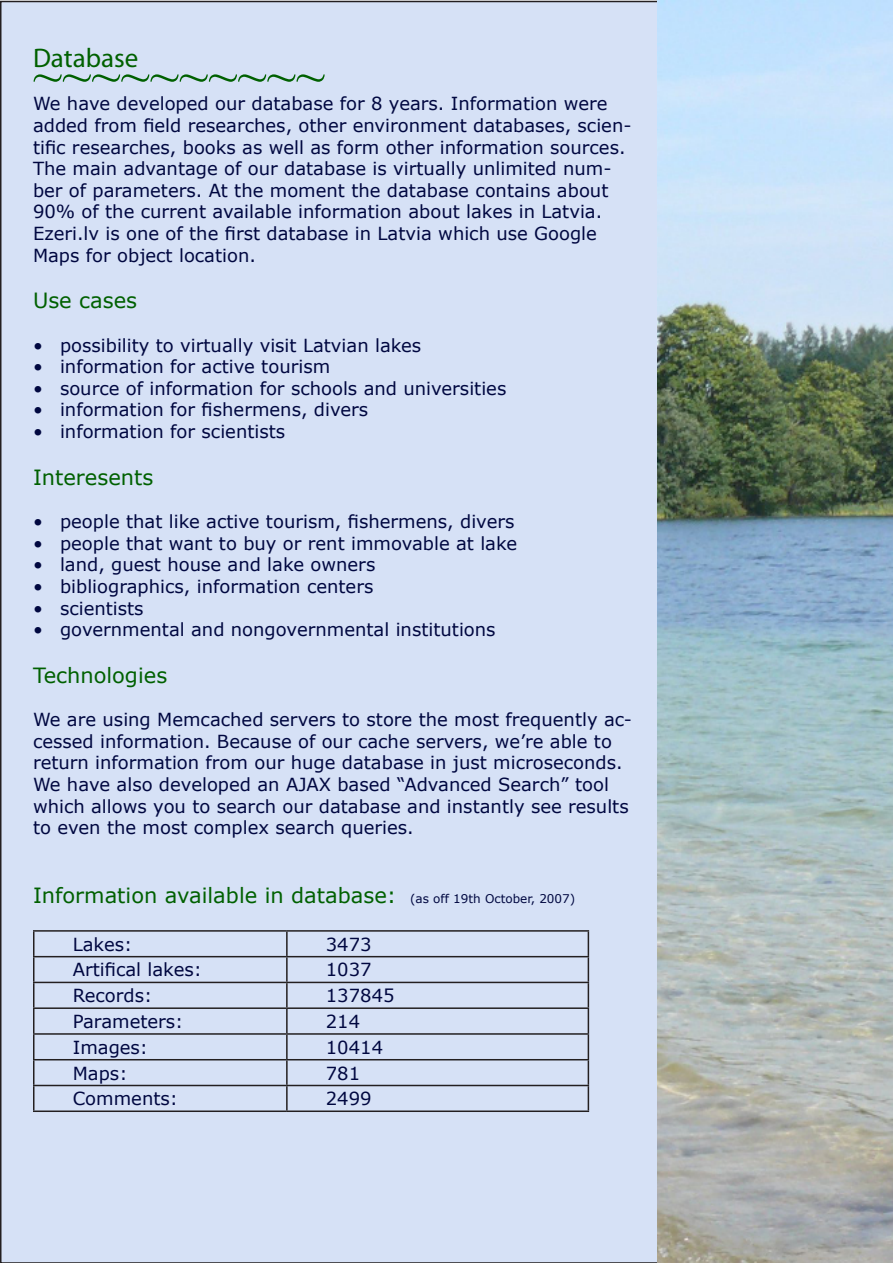
<style>
.page{position:relative;width:893px;height:1263px;background:#fff}
.page>*{position:absolute;margin:0;border:0;box-sizing:border-box;transform-origin:0 0}
.t1{font:54px "Times New Roman";color:#006000}
.t2{font:27px "Myriad Pro";color:#006000}
.t3{font:21px "Verdana";color:#006000}
.t4{font:18px/21.6px "Verdana";color:#000740}
.s1{font-size:12px;color:#000740}
</style>
<div class="page">
<div style="left:1px;top:2px;width:891px;height:1261px;background:#d6e1f6"></div>
<img style="left:657px;top:1px;width:236px;height:1262px">
<hr style="left:33px;top:930px;width:254px;height:2px;background:#231f20">
<hr style="left:287px;top:930px;width:302px;height:2px;background:#231f20">
<hr style="left:286px;top:932px;width:2px;height:24px;background:#231f20">
<hr style="left:33px;top:956px;width:254px;height:1px;background:#231f20">
<hr style="left:287px;top:956px;width:302px;height:1px;background:#231f20">
<hr style="left:286px;top:957px;width:2px;height:25px;background:#231f20">
<hr style="left:33px;top:982px;width:254px;height:1px;background:#231f20">
<hr style="left:287px;top:982px;width:302px;height:1px;background:#231f20">
<hr style="left:286px;top:983px;width:2px;height:24px;background:#231f20">
<hr style="left:33px;top:1007px;width:254px;height:2px;background:#231f20">
<hr style="left:287px;top:1007px;width:302px;height:2px;background:#231f20">
<hr style="left:286px;top:1009px;width:2px;height:24px;background:#231f20">
<hr style="left:33px;top:1033px;width:254px;height:2px;background:#231f20">
<hr style="left:287px;top:1033px;width:302px;height:2px;background:#231f20">
<hr style="left:286px;top:1035px;width:2px;height:24px;background:#231f20">
<hr style="left:33px;top:1059px;width:254px;height:1px;background:#231f20">
<hr style="left:287px;top:1059px;width:302px;height:1px;background:#231f20">
<hr style="left:286px;top:1060px;width:2px;height:25px;background:#231f20">
<hr style="left:33px;top:1085px;width:254px;height:1px;background:#231f20">
<svg style="left:33px;top:932px;width:1px;height:178px"></svg>
<hr style="left:287px;top:1085px;width:302px;height:1px;background:#231f20">
<hr style="left:286px;top:1086px;width:2px;height:24px;background:#231f20">
<svg style="left:588px;top:932px;width:1px;height:178px"></svg>
<hr style="left:33px;top:1110px;width:254px;height:2px;background:#231f20">
<hr style="left:287px;top:1110px;width:302px;height:2px;background:#231f20">
<p class="t2" style="left:33px;top:42px;width:107px">Database</p>
<p class="t4" style="left:33px;top:92px;width:600px">We have developed our database for 8 years. Information were added from field researches, other environment databases, scien&shy;tific researches, books as well as form other information sources.<br>The main advantage of our database is virtually unlimited num&shy;ber of parameters. At the moment the database contains about 90% of the current available information about lakes in Latvia.<br>Ezeri.lv is one of the first database in Latvia which use Google Maps for object location.</p>
<p class="t3" style="left:33px;top:287px;width:106px">Use cases</p>
<p class="t4" style="left:33px;top:334px;width:390px">• possibility to virtually visit Latvian lakes</p>
<p class="t4" style="left:33px;top:355px;width:299px">• information for active tourism</p>
<p class="t4" style="left:33px;top:377px;width:475px">• source of information for schools and universities</p>
<p class="t4" style="left:33px;top:398px;width:337px">• information for fishermens, divers</p>
<p class="t4" style="left:33px;top:420px;width:254px">• information for scientists</p>
<p class="t3" style="left:33px;top:464px;width:122px">Interesents</p>
<p class="t4" style="left:33px;top:510px;width:483px">• people that like active tourism, fishermens, divers</p>
<p class="t4" style="left:33px;top:532px;width:486px">• people that want to buy or rent immovable at lake</p>
<p class="t4" style="left:33px;top:553px;width:344px">• land, guest house and lake owners</p>
<p class="t4" style="left:33px;top:575px;width:342px">• bibliographics, information centers</p>
<p class="t4" style="left:33px;top:596px;width:112px">• scientists</p>
<p class="t4" style="left:33px;top:618px;width:464px">• governmental and nongovernmental institutions</p>
<p class="t3" style="left:33px;top:662px;width:136px">Technologies</p>
<p class="t4" style="left:33px;top:708px;width:601px">We are using Memcached servers to store the most frequently ac&shy;cessed information. Because of our cache servers, we’re able to return information from our huge database in just microseconds.<br>We have also developed an AJAX based “Advanced Search” tool which allows you to search our database and instantly see results to even the most complex search queries.</p>
<p class="t1" style="left:325px;top:118px;width:294px;rotate:-180deg">~~~~~~~~~~</p>
<p class="t3" style="left:33px;top:881px;width:544px">Information available in database: <span class="s1">(as off 19th October, 2007)</span></p>
<p class="t4" style="left:73px;top:933px;width:61px">Lakes:</p>
<p class="t4" style="left:326px;top:933px;width:47px">3473</p>
<p class="t4" style="left:73px;top:958px;width:131px">Artifical lakes:</p>
<p class="t4" style="left:326px;top:958px;width:47px">1037</p>
<p class="t4" style="left:73px;top:984px;width:81px">Records:</p>
<p class="t4" style="left:326px;top:984px;width:70px">137845</p>
<p class="t4" style="left:73px;top:1010px;width:112px">Parameters:</p>
<p class="t4" style="left:326px;top:1010px;width:36px">214</p>
<p class="t4" style="left:73px;top:1036px;width:77px">Images:</p>
<p class="t4" style="left:326px;top:1036px;width:59px">10414</p>
<p class="t4" style="left:73px;top:1061px;width:56px">Maps:</p>
<p class="t4" style="left:326px;top:1061px;width:36px">781</p>
<p class="t4" style="left:73px;top:1087px;width:107px">Comments:</p>
<p class="t4" style="left:326px;top:1087px;width:47px">2499</p>
</div>
